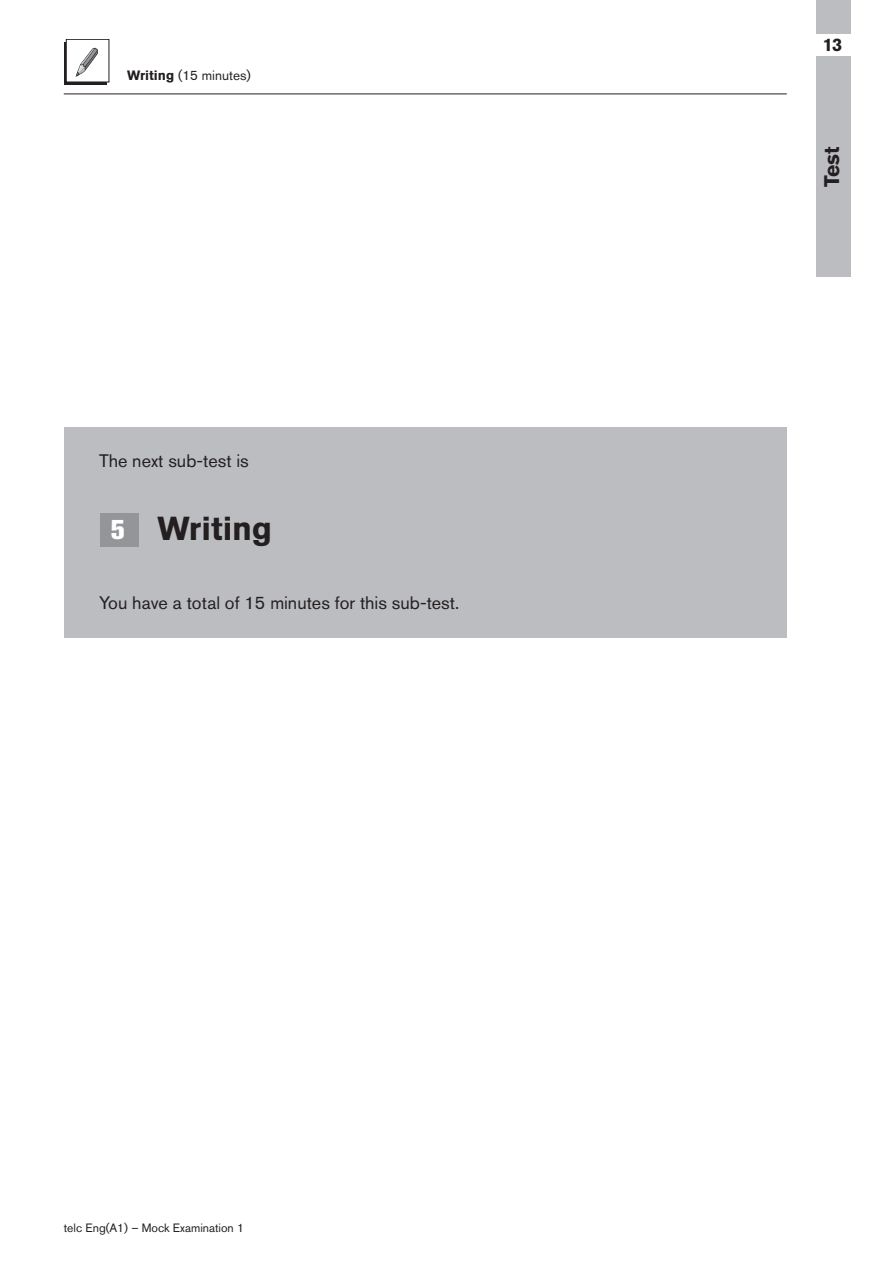
<style>
.page{position:relative;width:893px;height:1263px;background:#fff}
.page>*{position:absolute;margin:0;border:0;box-sizing:border-box;transform-origin:0 0}
.t1{font:700 33px "Akzidenz Grotesk Pro";color:#231f20}
.t2{font:800 27px "Akzidenz Grotesk Pro";color:#fff}
.t3{font:700 21px "Akzidenz Grotesk Pro";color:#231f20}
.t4{font:18px "Akzidenz Grotesk Pro";color:#231f20}
.t5{font:700 18px "Akzidenz Grotesk Pro";color:#231f20}
.t6{font:13.5px "Akzidenz Grotesk Pro";color:#231f20}
.t7{font:12px "Akzidenz Grotesk Pro";color:#231f20}
.s1{font-weight:700}
</style>
<div class="page">
<hr style="left:64px;top:94px;width:723px;height:1px;background:#231f20">
<div style="left:816px;top:0;width:34px;height:276px;background:#bcbdc0"></div>
<div style="left:809px;top:34px;width:46px;height:22px;background:#fff"></div>
<div style="left:64px;top:427px;width:723px;height:211px;background:#bcbdc0"></div>
<div style="left:64px;top:43px;width:42px;height:42px;background:#231f20"></div>
<div style="left:66px;top:39px;width:43px;height:43px;background:#fff"></div>
<div style="left:66px;top:39px;width:43px;height:43px;border:1px solid #231f20"></div>
<svg style="left:76px;top:48px;width:22px;height:29px"></svg>
<div style="left:100px;top:513px;width:38px;height:34px;background:#939598"></div>
<p class="t6" style="left:127px;top:67px;width:125px"><span class="s1">Writing</span> (15 minutes)</p>
<p class="t4" style="left:99px;top:449px;width:151px">The next sub-test is</p>
<h2 class="t2" style="left:111px;top:512px;width:16px">5</h2>
<h1 class="t1" style="left:157px;top:507px;width:116px">Writing</h1>
<p class="t4" style="left:99px;top:591px;width:362px">You have a total of 15 minutes for this sub-test.</p>
<p class="t7" style="left:64px;top:1219px;width:182px">telc Eng(A1) – Mock Examination 1</p>
<p class="t5" style="left:823px;top:33px;width:21px">13</p>
<p class="t3" style="left:818px;top:187px;width:42px;rotate:-90deg">Test</p>
</div>
